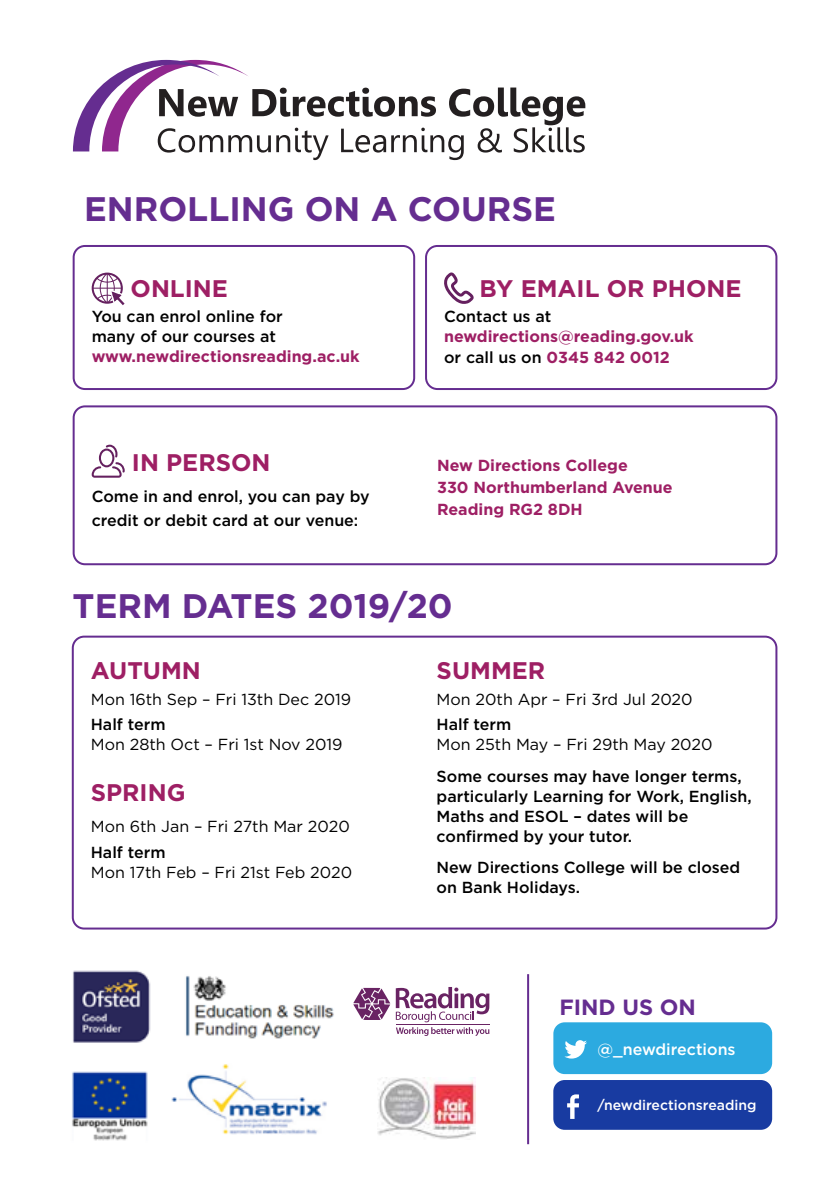
<style>
.page{position:relative;width:840px;height:1191px;background:#fff}
.page>*{position:absolute;margin:0;border:0;box-sizing:border-box;transform-origin:0 0}
.t1{font:700 34px "Gotham";color:#652d90}
.t2{font:700 24px "Gotham";color:#9e1f64}
.t3{font:700 22px "Gotham";color:#652d90}
.t4{font:500 16px/20px "Gotham";color:#000}
.t5{font:16px "Gotham";color:#000}
.t6{font:700 16px/22px "Gotham";color:#9e1f64}
.t7{font:500 16px "Gotham";color:#fff}
.t8{font:500 14px "Gotham";color:#fff}
.s1{font-weight:500;color:#000}
</style>
<div class="page">
<div style="left:72px;top:635px;width:705px;height:294px;border:2px solid #652d90;border-radius:11px"></div>
<div style="left:553px;top:1022px;width:218px;height:52px;background:#2caae0"></div>
<svg style="left:564px;top:1040px;width:22px;height:18px"></svg>
<div style="left:553px;top:1080px;width:218px;height:49px;background:#183ba1"></div>
<svg style="left:566px;top:1094px;width:12px;height:25px"></svg>
<svg style="left:92px;top:272px;width:32px;height:33px"></svg>
<div style="left:73px;top:245px;width:342px;height:145px;border:2px solid #652d90;border-radius:11px"></div>
<svg style="left:92px;top:445px;width:33px;height:33px"></svg>
<div style="left:73px;top:405px;width:704px;height:160px;border:2px solid #652d90;border-radius:11px"></div>
<svg style="left:444px;top:272px;width:29px;height:32px"></svg>
<div style="left:425px;top:245px;width:352px;height:145px;border:2px solid #652d90;border-radius:11px"></div>
<hr style="left:527px;top:974px;width:2px;height:170px;background:#652d90">
<img style="left:72px;top:970px;width:262px;height:171px">
<img style="left:377px;top:1077px;width:98px;height:62px">
<svg style="left:353px;top:987px;width:136px;height:49px"></svg>
<hr style="left:395px;top:1024px;width:94px;height:1px;background:#692363">
<svg style="left:73px;top:60px;width:512px;height:100px"></svg>
<h1 class="t1" style="left:84px;top:189px;width:473px">ENROLLING ON A COURSE</h1>
<h2 class="t2" style="left:130px;top:274px;width:99px">ONLINE</h2>
<p class="t4" style="left:92px;top:306px;width:192px">You can enrol online for many of our courses at</p>
<p class="t6" style="left:92px;top:345px;width:269px">www.newdirectionsreading.ac.uk</p>
<h2 class="t2" style="left:132px;top:448px;width:140px">IN PERSON</h2>
<p class="t4" style="left:92px;top:484px;width:279px;line-height:24px">Come in and enrol, you can pay by credit or debit card at our venue:</p>
<h2 class="t2" style="left:479px;top:274px;width:263px">BY EMAIL OR PHONE</h2>
<p class="t4" style="left:444px;top:307px;width:109px">Contact us at</p>
<p class="t6" style="left:444px;top:326px;width:251px;line-height:20px">newdirections@reading.gov.uk <span class="s1">or call us on</span> 0345 842 0012</p>
<p class="t6" style="left:437px;top:454px;width:237px">New Directions College<br>330 Northumberland Avenue<br>Reading RG2 8DH</p>
<h1 class="t1" style="left:73px;top:586px;width:381px">TERM DATES 2019/20</h1>
<h2 class="t2" style="left:91px;top:656px;width:111px">AUTUMN</h2>
<p class="t5" style="left:91px;top:689px;width:262px">Mon 16th Sep – Fri 13th Dec 2019</p>
<p class="t4" style="left:91px;top:714px;width:76px">Half term</p>
<p class="t5" style="left:91px;top:734px;width:253px">Mon 28th Oct – Fri 1st Nov 2019</p>
<h2 class="t2" style="left:91px;top:778px;width:96px">SPRING</h2>
<p class="t5" style="left:91px;top:816px;width:260px">Mon 6th Jan – Fri 27th Mar 2020</p>
<p class="t4" style="left:91px;top:842px;width:76px">Half term</p>
<p class="t5" style="left:91px;top:862px;width:263px">Mon 17th Feb – Fri 21st Feb 2020</p>
<h2 class="t2" style="left:436px;top:656px;width:110px">SUMMER</h2>
<p class="t5" style="left:436px;top:689px;width:257px">Mon 20th Apr – Fri 3rd Jul 2020</p>
<p class="t4" style="left:436px;top:714px;width:76px">Half term</p>
<p class="t5" style="left:436px;top:734px;width:277px">Mon 25th May – Fri 29th May 2020</p>
<p class="t4" style="left:436px;top:766px;width:316px">Some courses may have longer terms, particularly Learning for Work, English,<br>Maths and ESOL – dates will be confirmed by your tutor.</p>
<p class="t4" style="left:436px;top:857px;width:305px">New Directions College will be closed on Bank Holidays.</p>
<h3 class="t3" style="left:559px;top:994px;width:138px">FIND US ON</h3>
<p class="t7" style="left:597px;top:1039px;width:139px">@_newdirections</p>
<p class="t8" style="left:597px;top:1096px;width:160px">/newdirectionsreading</p>
</div>
